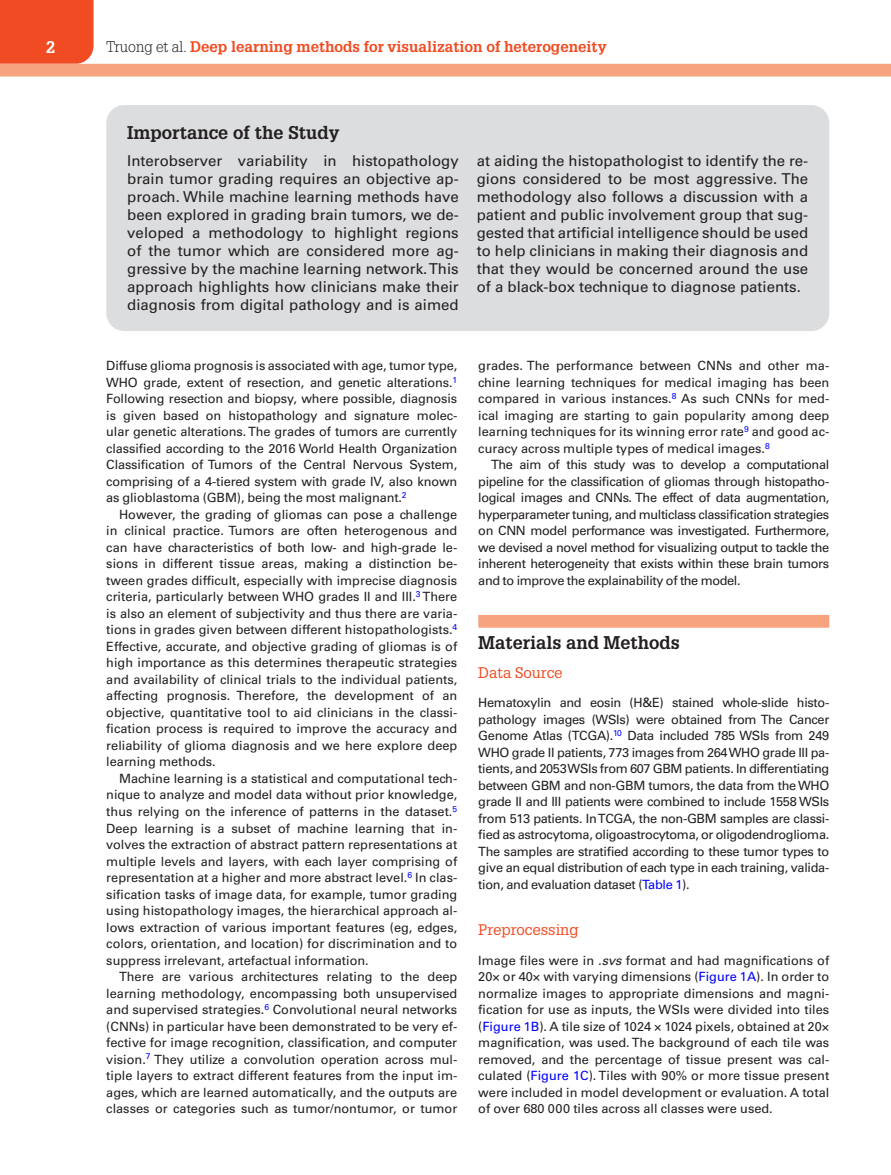
<style>
.page{position:relative;width:891px;height:1175px;background:#fff}
.page>*{position:absolute;margin:0;border:0;box-sizing:border-box;transform-origin:0 0}
.t1{font:700 18px "Glypha LT Std";color:#231f20}
.t2{font:700 16.5px "Glypha LT Std";color:#fff}
.t3{font:15px/18px "Univers LT Std";color:#231f20;text-align:justify}
.t4{font:700 15px "Glypha LT Std";color:#f04b22}
.t5{font:15px "Glypha LT Std";color:#f04b22}
.t6{font:12.75px/16.5px "Univers LT Std";color:#231f20;text-align:justify}
.s1{font-weight:300;color:#231f20}
.s2{color:#00f}
.s3{font-style:italic}
</style>
<div class="page">
<div style="left:0;top:0;width:94px;height:64px;background:#f04b22"></div>
<div style="left:0;top:64px;width:891px;height:12px;background:#f7a37d"></div>
<div style="left:478px;top:615px;width:351px;height:12px;background:#f7a37d"></div>
<div style="left:106px;top:105px;width:723px;height:226px;background:#dcdddf;border-radius:18px"></div>
<p class="t2" style="left:46px;top:37px;width:11px">2</p>
<p class="t4" style="left:106px;top:37px;width:502px"><span class="s1">Truong et al.</span> Deep learning methods for visualization of heterogeneity</p>
<h1 class="t1" style="left:127px;top:121px;width:214px">Importance of the Study</h1>
<p class="t3" style="left:127px;top:152px;width:333px">Interobserver variability in histopathology brain tumor grading requires an objective ap&shy;proach. While machine learning methods have been explored in grading brain tumors, we de&shy;veloped a methodology to highlight regions of the tumor which are considered more ag&shy;gressive by the machine learning network. This approach highlights how clinicians make their diagnosis from digital pathology and is aimed</p>
<p class="t3" style="left:477px;top:152px;width:333px">at aiding the histopathologist to identify the re&shy;gions considered to be most aggressive. The methodology also follows a discussion with a patient and public involvement group that sug&shy;gested that artificial intelligence should be used to help clinicians in making their diagnosis and that they would be concerned around the use of a black-box technique to diagnose patients.</p>
<p class="t6" style="left:106px;top:357px;width:353px">Diffuse glioma prognosis is associated with age, tumor type, WHO grade, extent of resection, and genetic alterations.<sup>1<br></sup>Following resection and biopsy, where possible, diagnosis is given based on histopathology and signature molec&shy;ular genetic alterations. The grades of tumors are currently classified according to the 2016 World Health Organization Classification of Tumors of the Central Nervous System, comprising of a 4-tiered system with grade IV, also known as glioblastoma (GBM), being the most malignant.<sup>2</sup></p>
<p class="t6" style="left:106px;top:506px;width:353px;text-indent:13px">However, the grading of gliomas can pose a challenge in clinical practice. Tumors are often heterogenous and can have characteristics of both low- and high-grade le&shy;sions in different tissue areas, making a distinction be&shy;tween grades difficult, especially with imprecise diagnosis criteria, particularly between WHO grades II and III.<sup>3</sup> There is also an element of subjectivity and thus there are varia&shy;tions in grades given between different histopathologists.<sup>4<br></sup>Effective, accurate, and objective grading of gliomas is of high importance as this determines therapeutic strategies and availability of clinical trials to the individual patients, affecting prognosis. Therefore, the development of an objective, quantitative tool to aid clinicians in the classi&shy;fication process is required to improve the accuracy and reliability of glioma diagnosis and we here explore deep learning methods.</p>
<p class="t6" style="left:106px;top:770px;width:353px;text-indent:13px">Machine learning is a statistical and computational tech&shy;nique to analyze and model data without prior knowledge, thus relying on the inference of patterns in the dataset.<sup>5<br></sup>Deep learning is a subset of machine learning that in&shy;volves the extraction of abstract pattern representations at multiple levels and layers, with each layer comprising of representation at a higher and more abstract level.<sup>6</sup> In clas&shy;sification tasks of image data, for example, tumor grading using histopathology images, the hierarchical approach al&shy;lows extraction of various important features (eg, edges, colors, orientation, and location) for discrimination and to suppress irrelevant, artefactual information.</p>
<p class="t6" style="left:106px;top:968px;width:353px;text-indent:13px">There are various architectures relating to the deep learning methodology, encompassing both unsupervised and supervised strategies.<sup>6</sup> Convolutional neural networks (CNNs) in particular have been demonstrated to be very ef&shy;fective for image recognition, classification, and computer vision.<sup>7</sup> They utilize a convolution operation across mul&shy;tiple layers to extract different features from the input im&shy;ages, which are learned automatically, and the outputs are classes or categories such as tumor/nontumor, or tumor</p>
<p class="t6" style="left:478px;top:357px;width:353px">grades. The performance between CNNs and other ma&shy;chine learning techniques for medical imaging has been compared in various instances.<sup>8</sup> As such CNNs for med&shy;ical imaging are starting to gain popularity among deep learning techniques for its winning error rate<sup>9</sup> and good ac&shy;curacy across multiple types of medical images.<sup>8</sup></p>
<p class="t6" style="left:478px;top:456px;width:353px;text-indent:13px">The aim of this study was to develop a computational pipeline for the classification of gliomas through histopatho&shy;logical images and CNNs. The effect of data augmentation, hyperparameter tuning, and multiclass classification strategies on CNN model performance was investigated. Furthermore, we devised a novel method for visualizing output to tackle the inherent heterogeneity that exists within these brain tumors and to improve the explainability of the model.</p>
<h1 class="t1" style="left:478px;top:631px;width:203px">Materials and Methods</h1>
<p class="t5" style="left:478px;top:663px;width:86px">Data Source</p>
<p class="t6" style="left:478px;top:694px;width:353px">Hematoxylin and eosin (H&amp;E) stained whole-slide histo&shy;pathology images (WSIs) were obtained from The Cancer Genome Atlas (TCGA).<sup>10</sup> Data included 785 WSIs from 249<br>WHO grade II patients, 773 images from 264 WHO grade III pa&shy;tients, and 2053 WSIs from 607 GBM patients. In differentiating between GBM and non-GBM tumors, the data from the WHO grade II and III patients were combined to include 1558 WSIs from 513 patients. In TCGA, the non-GBM samples are classi&shy;fied as astrocytoma, oligoastrocytoma, or oligodendroglioma.<br>The samples are stratified according to these tumor types to give an equal distribution of each type in each training, valida&shy;tion, and evaluation dataset (<span class="s2">Table 1</span>).</p>
<p class="t5" style="left:478px;top:921px;width:102px">Preprocessing</p>
<p class="t6" style="left:478px;top:951px;width:353px">Image files were in <span class="s3">.svs</span> format and had magnifications of 20× or 40× with varying dimensions (<span class="s2">Figure 1A</span>). In order to normalize images to appropriate dimensions and magni&shy;fication for use as inputs, the WSIs were divided into tiles (<span class="s2">Figure 1B</span>). A tile size of 1024 × 1024 pixels, obtained at 20× magnification, was used. The background of each tile was removed, and the percentage of tissue present was cal&shy;culated (<span class="s2">Figure 1C</span>). Tiles with 90% or more tissue present were included in model development or evaluation. A total of over 680 000 tiles across all classes were used.</p>
</div>
